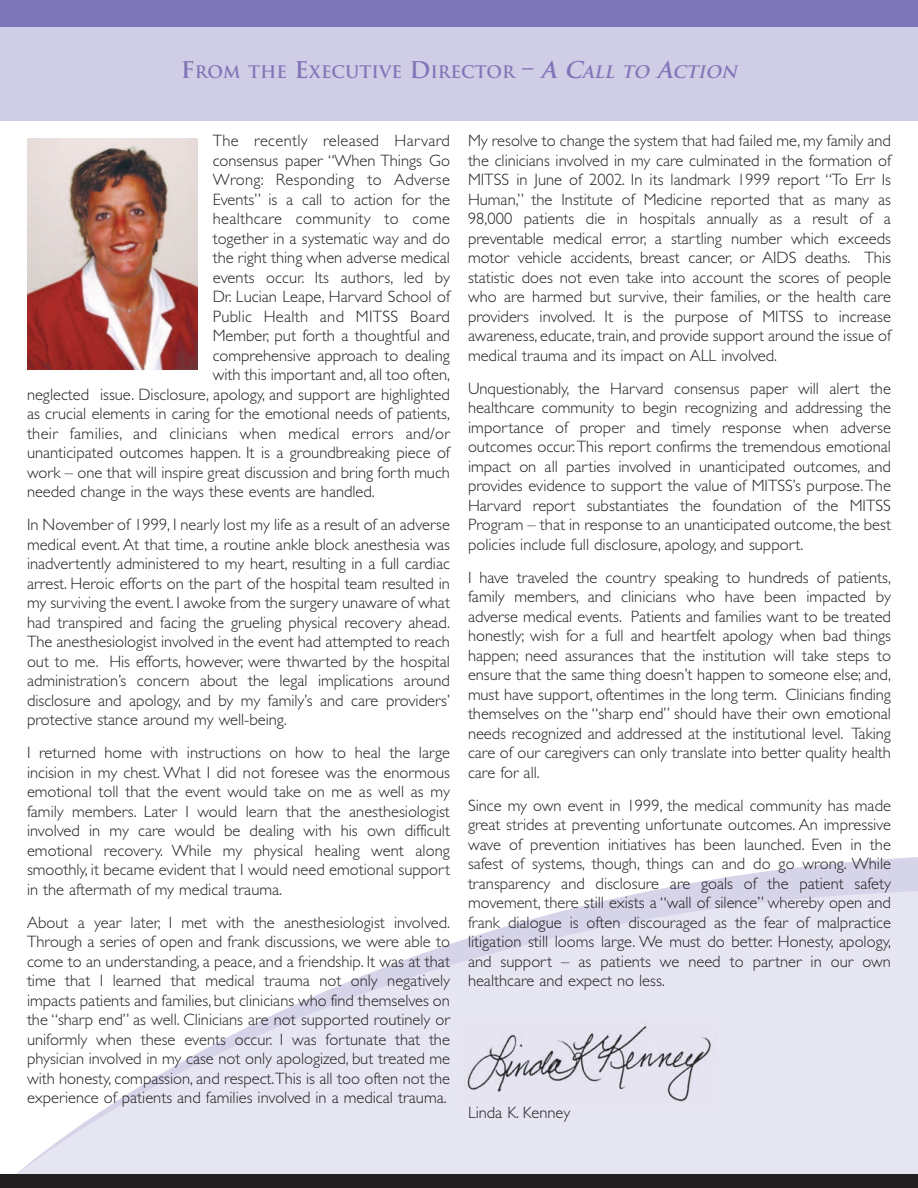
<style>
.page{position:relative;width:918px;height:1188px;background:#fff}
.page>*{position:absolute;margin:0;border:0;box-sizing:border-box;transform-origin:0 0}
.t1{font:700 16.8px "Trajan";color:#7f76b7}
.t2{font:300 16.5px/19.5px "Gill Sans";color:#231f20;text-align:justify}
.t3{font:300 16.5px "Gill Sans";letter-spacing:.02em;color:#231f20}
.s1{font-size:22.5px}
.s2{font-style:italic;font-size:22.5px}
.s3{font-style:italic}
</style>
<div class="page">
<div style="left:0;top:0;width:918px;height:121px;background:#d0cde6"></div>
<svg style="left:0;top:857px;width:918px;height:318px;fill:#e6e5f2"></svg>
<div style="left:0;top:1175px;width:918px;height:13px;background:#231f20"></div>
<div style="left:0;top:0;width:918px;height:27px;background:#7f76b7"></div>
<div style="left:463px;top:1022px;width:297px;height:95px;background:#e6e5f2"></div>
<img style="left:467px;top:1026px;width:244px;height:76px">
<img style="left:27px;top:138px;width:171px;height:232px">
<p class="t1" style="left:181px;top:62px;width:561px"><span class="s1">F</span>ROM THE <span class="s1">E</span>XECUTIVE <span class="s1">D</span>IRECTOR <span class="s1">–</span> <span class="s2">A C</span><span class="s3">ALL TO</span> <span class="s2">A</span><span class="s3">CTION</span></p>
<p class="t3" style="left:213px;top:135px;width:239px">The recently released Harvard</p>
<p class="t2" style="left:213px;top:152px;width:239px">consensus paper “When Things Go</p>
<p class="t3" style="left:213px;top:174px;width:239px">Wrong: Responding to Adverse</p>
<p class="t2" style="left:213px;top:191px;width:239px">Events” is a call to action for the</p>
<p class="t3" style="left:213px;top:213px;width:239px">healthcare community to come</p>
<p class="t2" style="left:213px;top:230px;width:239px">together in a systematic way and do</p>
<p class="t2" style="left:213px;top:250px;width:239px">the right thing when adverse medical</p>
<p class="t2" style="left:213px;top:269px;width:239px">events occur. Its authors, led by</p>
<p class="t2" style="left:213px;top:289px;width:239px">Dr. Lucian Leape, Harvard School of</p>
<p class="t3" style="left:213px;top:310px;width:239px">Public Health and MITSS Board</p>
<p class="t2" style="left:213px;top:328px;width:239px">Member, put forth a thoughtful and</p>
<p class="t2" style="left:213px;top:347px;width:239px">comprehensive approach to dealing</p>
<p class="t2" style="left:213px;top:367px;width:239px">with this important and, all too often,</p>
<p class="t2" style="left:27px;top:386px;width:424px">neglected issue. Disclosure, apology, and support are highlighted</p>
<p class="t2" style="left:27px;top:406px;width:425px">as crucial elements in caring for the emotional needs of patients,</p>
<p class="t3" style="left:27px;top:427px;width:425px">their families, and clinicians when medical errors and/or</p>
<p class="t2" style="left:27px;top:445px;width:424px">unanticipated outcomes happen. It is a groundbreaking piece of</p>
<p class="t2" style="left:27px;top:464px;width:425px">work – one that will inspire great discussion and bring forth much</p>
<p class="t2" style="left:27px;top:484px;width:349px">needed change in the ways these events are handled.</p>
<p class="t2" style="left:27px;top:517px;width:425px">In November of 1999, I nearly lost my life as a result of an adverse medical event. At that time, a routine ankle block anesthesia was inadvertently administered to my heart, resulting in a full cardiac arrest. Heroic efforts on the part of the hospital team resulted in my surviving the event. I awoke from the surgery unaware of what had transpired and facing the grueling physical recovery ahead.<br>The anesthesiologist involved in the event had attempted to reach out to me. His efforts, however, were thwarted by the hospital administration’s concern about the legal implications around disclosure and apology, and by my family’s and care providers’ protective stance around my well-being.</p>
<p class="t2" style="left:27px;top:745px;width:425px">I returned home with instructions on how to heal the large incision in my chest. What I did not foresee was the enormous emotional toll that the event would take on me as well as my family members. Later I would learn that the anesthesiologist involved in my care would be dealing with his own difficult emotional recovery. While my physical healing went along smoothly, it became evident that I would need emotional support in the aftermath of my medical trauma.</p>
<p class="t2" style="left:27px;top:914px;width:425px">About a year later, I met with the anesthesiologist involved.<br>Through a series of open and frank discussions, we were able to come to an understanding, a peace, and a friendship. It was at that time that I learned that medical trauma not only negatively impacts patients and families, but clinicians who find themselves on the “sharp end” as well. Clinicians are not supported routinely or uniformly when these events occur. I was fortunate that the physician involved in my case not only apologized, but treated me with honesty, compassion, and respect.This is all too often not the experience of patients and families involved in a medical trauma.</p>
<p class="t2" style="left:468px;top:133px;width:425px">My resolve to change the system that had failed me, my family and the clinicians involved in my care culminated in the formation of MITSS in June of 2002. In its landmark 1999 report “To Err Is Human,” the Institute of Medicine reported that as many as 98,000 patients die in hospitals annually as a result of a preventable medical error, a startling number which exceeds motor vehicle accidents, breast cancer, or AIDS deaths. This statistic does not even take into account the scores of people who are harmed but survive, their families, or the health care providers involved. It is the purpose of MITSS to increase awareness, educate, train, and provide support around the issue of medical trauma and its impact on ALL involved.</p>
<p class="t2" style="left:468px;top:380px;width:425px">Unquestionably, the Harvard consensus paper will alert the healthcare community to begin recognizing and addressing the importance of proper and timely response when adverse outcomes occur.This report confirms the tremendous emotional impact on all parties involved in unanticipated outcomes, and provides evidence to support the value of MITSS’s purpose.The Harvard report substantiates the foundation of the MITSS Program – that in response to an unanticipated outcome, the best policies include full disclosure, apology, and support.</p>
<p class="t2" style="left:468px;top:569px;width:425px">I have traveled the country speaking to hundreds of patients, family members, and clinicians who have been impacted by adverse medical events. Patients and families want to be treated honestly; wish for a full and heartfelt apology when bad things happen; need assurances that the institution will take steps to ensure that the same thing doesn’t happen to someone else; and, must have support, oftentimes in the long term. Clinicians finding themselves on the “sharp end” should have their own emotional needs recognized and addressed at the institutional level. Taking care of our caregivers can only translate into better quality health care for all.</p>
<p class="t2" style="left:468px;top:797px;width:425px">Since my own event in 1999, the medical community has made great strides at preventing unfortunate outcomes. An impressive wave of prevention initiatives has been launched. Even in the safest of systems, though, things can and do go wrong. While transparency and disclosure are goals of the patient safety movement, there still exists a “wall of silence” whereby open and frank dialogue is often discouraged as the fear of malpractice litigation still looms large. We must do better. Honesty, apology, and support – as patients we need to partner in our own healthcare and expect no less.</p>
<p class="t2" style="left:468px;top:1105px;width:104px">Linda K. Kenney</p>
</div>
